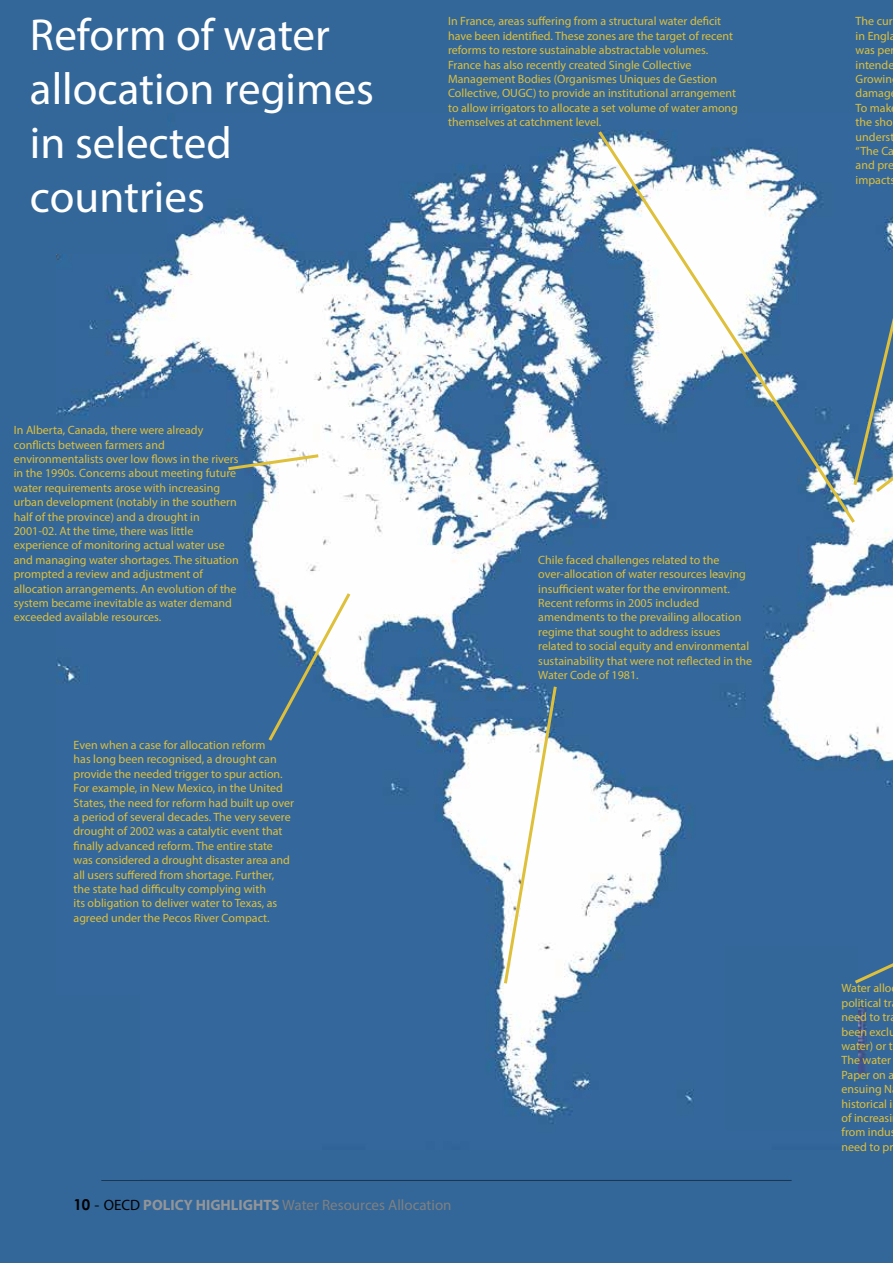
<style>
.page{position:relative;width:893px;height:1263px;background:#336799}
.page>*{position:absolute;margin:0;border:0;box-sizing:border-box;transform-origin:0 0}
.t1{font:45px/54px "Myriad Pro";color:#fff}
.t2{font:15px "Myriad Pro";color:#808080}
.t3{font:12px/14.4px "Myriad Pro";color:#dec03a}
.s1{font-family:"Century Gothic";font-weight:700;color:#000}
.s2{font-family:"Century Gothic";color:#000}
.s3{color:#000}
.s4{font-weight:700;color:#939598}
</style>
<div class="page">
<hr style="left:101px;top:1180px;width:691px;height:1px;background:#000">
<img style="left:56px;top:134px;width:837px;height:990px">
<div style="left:34px;top:69px;width:133px;height:185px;background:#336799"></div>
<div style="left:7px;top:995px;width:133px;height:185px;background:#336799"></div>
<div style="left:725px;top:946px;width:133px;height:185px;background:#336799"></div>
<svg style="left:595px;top:130px;width:263px;height:396px"></svg>
<svg style="left:851px;top:130px;width:42px;height:365px"></svg>
<svg style="left:502px;top:683px;width:57px;height:304px;background:#dde3e3"></svg>
<svg style="left:266px;top:590px;width:87px;height:154px"></svg>
<svg style="left:225px;top:452px;width:97px;height:20px"></svg>
<svg style="left:852px;top:936px;width:41px;height:50px"></svg>
<h1 class="t1" style="left:30px;top:7px;width:346px">Reform of water allocation regimes in selected countries</h1>
<p class="t3" style="left:448px;top:14px;width:291px">In France, areas suffering from a structural water deficit have been identified. These zones are the target of recent reforms to restore sustainable abstractable volumes.<br>France has also recently created Single Collective Management Bodies (Organismes Uniques de Gestion Collective, OUGC) to provide an institutional arrangement to allow irrigators to allocate a set volume of water among themselves at catchment level.</p>
<p class="t3" style="left:14px;top:423px;width:226px">In Alberta, Canada, there were already conflicts between farmers and environmentalists over low flows in the rivers in the 1990s. Concerns about meeting future water requirements arose with increasing urban development (notably in the southern half of the province) and a drought in 2001-02. At the time, there was little experience of monitoring actual water use and managing water shortages. The situation prompted a review and adjustment of allocation arrangements. An evolution of the system became inevitable as water demand exceeded available resources.</p>
<p class="t3" style="left:74px;top:737px;width:222px">Even when a case for allocation reform<br>has long been recognised, a drought can provide the needed trigger to spur action.<br>For example, in New Mexico, in the United States, the need for reform had built up over a period of several decades. The very severe drought of 2002 was a catalytic event that finally advanced reform. The entire state was considered a drought disaster area and all users suffered from shortage. Further,<br>the state had difficulty complying with<br>its obligation to deliver water to Texas, as agreed under the Pecos River Compact.</p>
<p class="t3" style="left:538px;top:552px;width:215px">Chile faced challenges related to the over-allocation of water resources leaving insufficient water for the environment.<br>Recent reforms in 2005 included amendments to the prevailing allocation regime that sought to address issues related to social equity and environmental sustainability that were not reflected in the Water Code of 1981.</p>
<p class="t2" style="left:74px;top:1196px;width:380px"><span class="s1">10</span> <span class="s2">-</span> <span class="s3">OECD</span> <span class="s4">POLICY HIGHLIGHTS</span> Water Resources Allocation</p>
<p class="t3" style="left:856px;top:14px;width:41px">The cur in Engla was per intende<br>Growin damag<br>To mak the sho underst “The Ca and pre impacts</p>
<p class="t3" style="left:841px;top:981px;width:56px">Water allo political tr need to tr been exclu water) or t<br>The water<br>Paper on a ensuing N historical i of increasi from indu need to pr</p>
</div>
